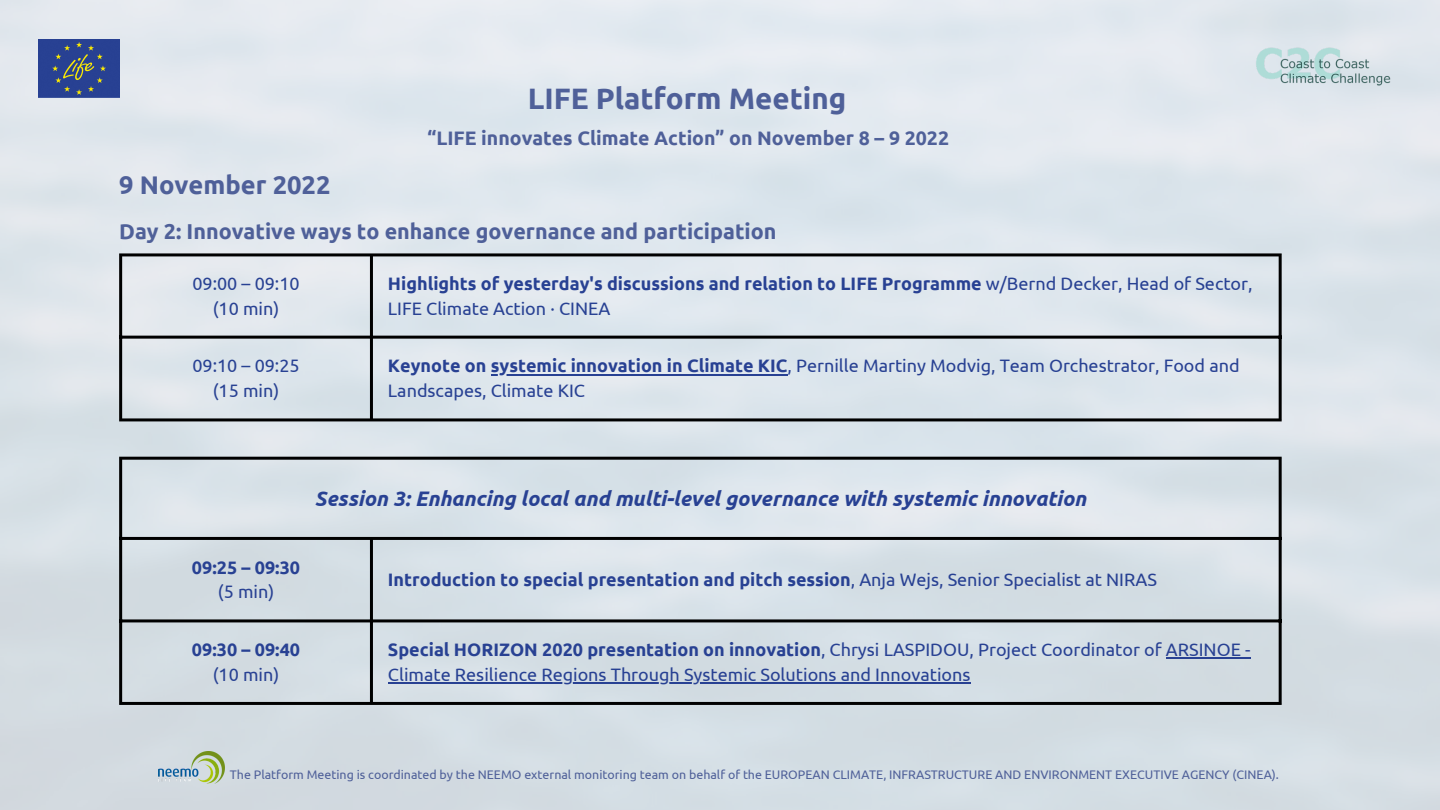
<style>
.page{position:relative;width:1440px;height:810px;background:#fff}
.page>*{position:absolute;margin:0;border:0;box-sizing:border-box;transform-origin:0 0}
.t1{font:700 29.5px "Ubuntu";color:#4f6099}
.t2{font:700 25.5px "Ubuntu";color:#4f6099}
.t3{font:700 21.5px "Ubuntu";color:#4f6099}
.t4{font:italic 700 21px "Ubuntu";color:#284193}
.t5{font:700 19.5px "Ubuntu";color:#4f6099}
.t6{font:18px/24.8px "Ubuntu";color:#284193;text-align:center}
.t7{font:700 18px/24.8px "Ubuntu";color:#284193}
.t8{font:12.4px "Ubuntu";color:#4f6099}
.s1{font-weight:400}
.s2{font-weight:700}
</style>
<div class="page">
<img style="left:0;top:0;width:1440px;height:810px">
<img style="left:38px;top:39px;width:81px;height:59px">
<hr style="left:491px;top:374px;width:297px;height:1px;background:#284193">
<hr style="left:119px;top:256px;width:3px;height:162px;background:#000">
<hr style="left:370px;top:256px;width:3px;height:162px;background:#000">
<hr style="left:1279px;top:256px;width:3px;height:162px;background:#000">
<hr style="left:119px;top:253px;width:1163px;height:3px;background:#000">
<hr style="left:119px;top:336px;width:1163px;height:3px;background:#000">
<hr style="left:119px;top:418px;width:1163px;height:3px;background:#000">
<hr style="left:1166px;top:658px;width:85px;height:1px;background:#284193">
<hr style="left:388px;top:682px;width:583px;height:2px;background:#284193">
<hr style="left:119px;top:460px;width:3px;height:242px;background:#000">
<hr style="left:370px;top:540px;width:3px;height:162px;background:#000">
<hr style="left:1279px;top:460px;width:3px;height:242px;background:#000">
<hr style="left:119px;top:457px;width:1163px;height:3px;background:#000">
<hr style="left:119px;top:537px;width:1163px;height:3px;background:#000">
<hr style="left:119px;top:619px;width:1163px;height:3px;background:#000">
<hr style="left:119px;top:702px;width:1163px;height:3px;background:#000">
<img style="left:158px;top:752px;width:66px;height:31px">
<img style="left:1251px;top:35px;width:149px;height:63px">
<h2 class="t2" style="left:119px;top:170px;width:213px">9 November 2022</h2>
<h1 class="t1" style="left:528px;top:82px;width:320px">LIFE Platform Meeting</h1>
<p class="t5" style="left:427px;top:127px;width:523px">“LIFE innovates Climate Action” on November 8 – 9 2022</p>
<p class="t3" style="left:119px;top:219px;width:659px">Day 2: Innovative ways to enhance governance and participation</p>
<p class="t6" style="left:192px;top:271px;width:109px">09:00 – 09:10 (10 min)</p>
<p class="t7" style="left:388px;top:271px;width:866px">Highlights of yesterday's discussions and relation to LIFE Programme <span class="s1">w/Bernd Decker, Head of Sector,<br>LIFE Climate Action · CINEA</span></p>
<p class="t6" style="left:192px;top:353px;width:109px">09:10 – 09:25 (15 min)</p>
<p class="t6" style="left:388px;top:353px;width:853px;text-align:left"><span class="s2">Keynote on systemic innovation in Climate KIC</span>, Pernille Martiny Modvig, Team Orchestrator, Food and<br>Landscapes, Climate KIC</p>
<p class="t4" style="left:315px;top:487px;width:773px">Session 3: Enhancing local and multi-level governance with systemic innovation</p>
<p class="t7" style="left:192px;top:555px;width:110px">09:25 – 09:30</p>
<p class="t6" style="left:218px;top:579px;width:58px">(5 min)</p>
<p class="t7" style="left:192px;top:637px;width:110px">09:30 – 09:40</p>
<p class="t6" style="left:213px;top:662px;width:68px">(10 min)</p>
<p class="t7" style="left:388px;top:567px;width:770px">Introduction to special presentation and pitch session<span class="s1">, Anja Wejs, Senior Specialist at NIRAS</span></p>
<p class="t6" style="left:388px;top:637px;width:864px;text-align:left"><span class="s2">Special HORIZON 2020 presentation on innovation</span>, Chrysi LASPIDOU, Project Coordinator of ARSINOE -<br>Climate Resilience Regions Through Systemic Solutions and Innovations</p>
<p class="t8" style="left:230px;top:767px;width:1051px">The Platform Meeting is coordinated by the NEEMO external monitoring team on behalf of the EUROPEAN CLIMATE, INFRASTRUCTURE AND ENVIRONMENT EXECUTIVE AGENCY (CINEA).</p>
</div>
